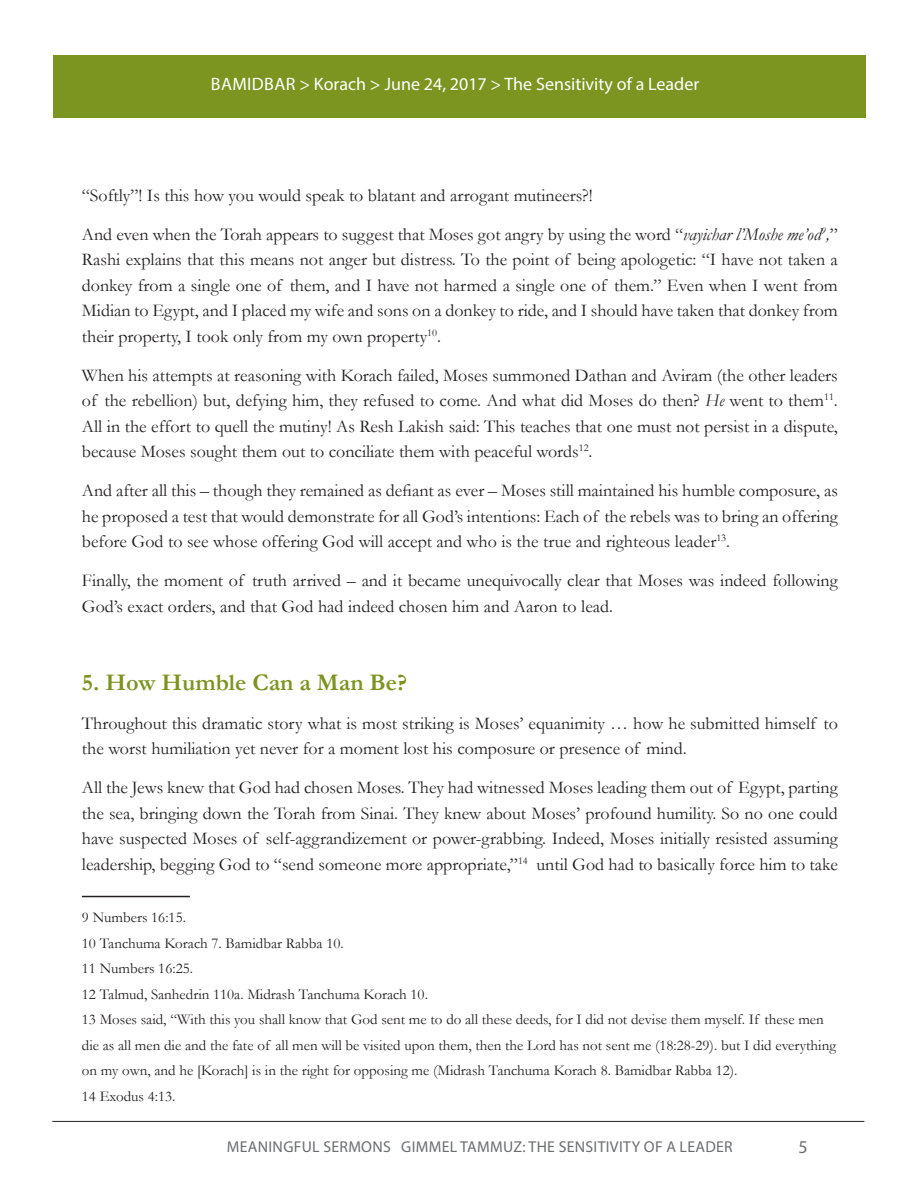
<style>
.page{position:relative;width:918px;height:1188px;background:#fff}
.page>*{position:absolute;margin:0;border:0;box-sizing:border-box;transform-origin:0 0}
.t1{font:700 24px "Garamond";color:#7c9420}
.t2{font:18px/25.5px "Garamond";color:#231f20;text-align:justify}
.t3{font:18px "Myriad Pro";color:#fff}
.t4{font:18px "Myriad Pro";color:#6c6d70}
.t5{font:15.75px "Myriad Pro";letter-spacing:.02em;color:#6c6d70}
.t6{font:15px/25.5px "Garamond";color:#231f20}
.s1{font-style:italic}
</style>
<div class="page">
<hr style="left:52px;top:1121px;width:812px;height:1px;background:#231f20">
<div style="left:54px;top:55px;width:812px;height:63px;background:#7c9420"></div>
<hr style="left:82px;top:896px;width:108px;height:1px;background:#231f20">
<p class="t3" style="left:211px;top:73px;width:490px">BAMIDBAR &gt; Korach &gt; June 24, 2017 &gt; The Sensitivity of a Leader</p>
<p class="t2" style="left:82px;top:182px;width:512px">“Softly”! Is this how you would speak to blatant and arrogant mutineers?!</p>
<p class="t2" style="left:82px;top:221px;width:758px">And even when the Torah appears to suggest that Moses got angry by using the word “<span class="s1">vayichar l’Moshe me’od</span><sup>9</sup><span class="s1">,</span>” Rashi explains that this means not anger but distress. To the point of being apologetic: “I have not taken a donkey from a single one of them, and I have not harmed a single one of them.” Even when I went from Midian to Egypt, and I placed my wife and sons on a donkey to ride, and I should have taken that donkey from their property, I took only from my own property<sup>10</sup>.</p>
<p class="t2" style="left:82px;top:362px;width:758px">When his attempts at reasoning with Korach failed, Moses summoned Dathan and Aviram (the other leaders of the rebellion) but, defying him, they refused to come. And what did Moses do then? <span class="s1">He</span> went to them<sup>11</sup>.<br>All in the effort to quell the mutiny! As Resh Lakish said: This teaches that one must not persist in a dispute, because Moses sought them out to conciliate them with peaceful words<sup>12</sup>.</p>
<p class="t2" style="left:82px;top:477px;width:758px">And after all this – though they remained as defiant as ever – Moses still maintained his humble composure, as he proposed a test that would demonstrate for all God’s intentions: Each of the rebels was to bring an offering before God to see whose offering God will accept and who is the true and righteous leader<sup>13</sup>.</p>
<p class="t2" style="left:82px;top:567px;width:757px">Finally, the moment of truth arrived – and it became unequivocally clear that Moses was indeed following<br>God’s exact orders, and that God had indeed chosen him and Aaron to lead.</p>
<p class="t1" style="left:82px;top:666px;width:327px">5. How Humble Can a Man Be?</p>
<p class="t2" style="left:82px;top:710px;width:758px">Throughout this dramatic story what is most striking is Moses’ equanimity … how he submitted himself to the worst humiliation yet never for a moment lost his composure or presence of mind.</p>
<p class="t2" style="left:82px;top:774px;width:758px">All the Jews knew that God had chosen Moses. They had witnessed Moses leading them out of Egypt, parting the sea, bringing down the Torah from Sinai. They knew about Moses’ profound humility. So no one could have suspected Moses of self-aggrandizement or power-grabbing. Indeed, Moses initially resisted assuming leadership, begging God to “send someone more appropriate,”<sup>14</sup> until God had to basically force him to take</p>
<p class="t6" style="left:82px;top:904px;width:106px">9 Numbers 16:15.</p>
<p class="t6" style="left:82px;top:930px;width:263px">10 Tanchuma Korach 7. Bamidbar Rabba 10.</p>
<p class="t6" style="left:82px;top:955px;width:113px">11 Numbers 16:25.</p>
<p class="t6" style="left:82px;top:981px;width:348px">12 Talmud, Sanhedrin 110a. Midrash Tanchuma Korach 10.</p>
<p class="t6" style="left:82px;top:1006px;width:756px">13 Moses said, “With this you shall know that God sent me to do all these deeds, for I did not devise them myself. If these men die as all men die and the fate of all men will be visited upon them, then the Lord has not sent me (18:28-29). but I did everything on my own, and he [Korach] is in the right for opposing me (Midrash Tanchuma Korach 8. Bamidbar Rabba 12).</p>
<p class="t6" style="left:82px;top:1083px;width:95px">14 Exodus 4:13.</p>
<p class="t5" style="left:227px;top:1137px;width:507px">MEANINGFUL SERMONS GIMMEL TAMMUZ: THE SENSITIVITY OF A LEADER</p>
<p class="t4" style="left:799px;top:1136px;width:11px">5</p>
</div>
